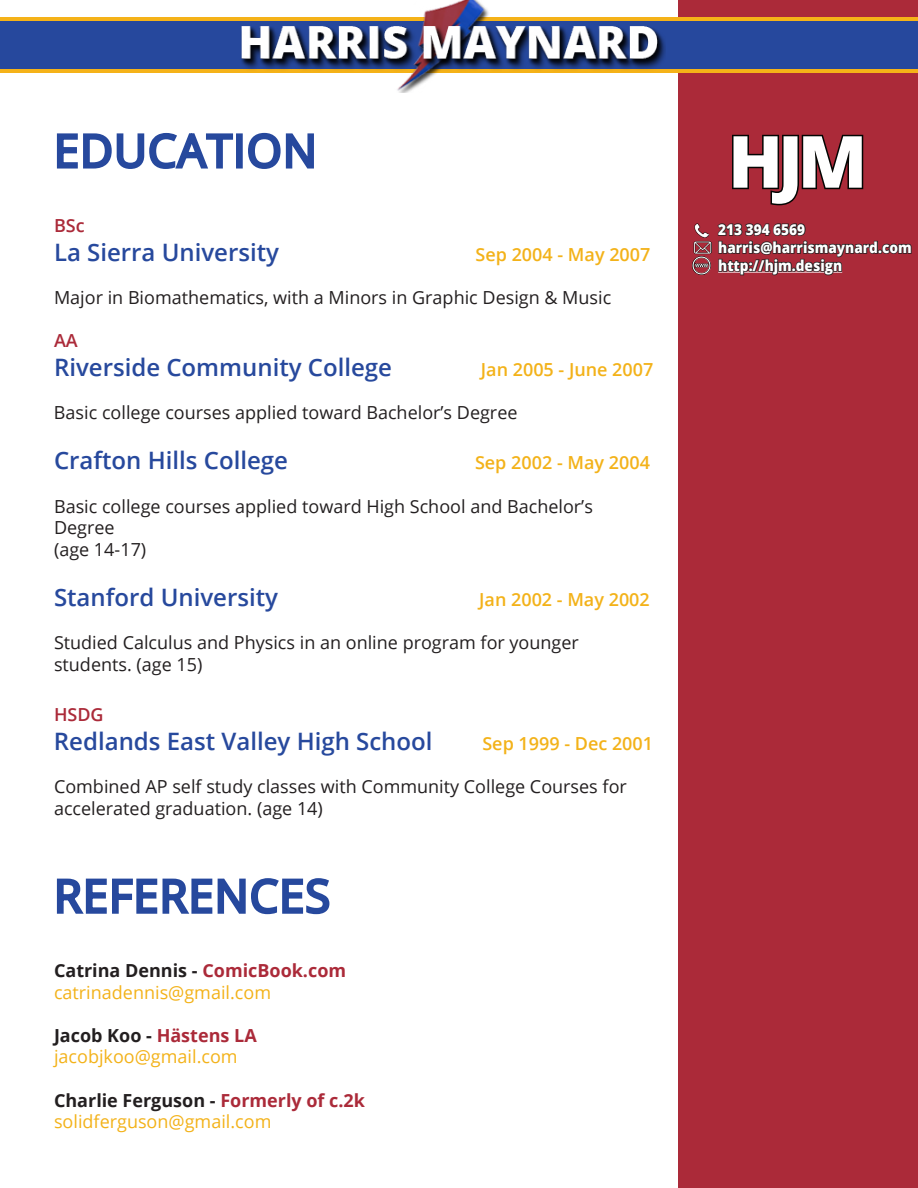
<style>
.page{position:relative;width:918px;height:1188px;background:#fff}
.page>*{position:absolute;margin:0;border:0;box-sizing:border-box;transform-origin:0 0}
.t1{font:800 72px "Open Sans";color:#fff}
.t2{font:45px "Open Sans";letter-spacing:.025em;color:#27499d}
.t3{font:600 24px "Open Sans";color:#27499d}
.t4{font:18px/21.6px "Open Sans";color:#231f20}
.t5{font:18px/21.6px "Open Sans";color:#f3b219}
.t6{font:600 18px "Open Sans";color:#f3b219}
.t7{font:600 18px "Open Sans";color:#ab2a39}
.t8{font:800 15px/18px "Open Sans";color:#fff;scale:.91 1}
.s1{font-weight:700;color:#231f20}
.s2{font-weight:700;color:#ab2a39}
</style>
<div class="page">
<div style="left:679px;top:0;width:239px;height:1187px;background:#ab2a39"></div>
<div style="left:0;top:17px;width:917px;height:56px;background:#f5b218"></div>
<div style="left:0;top:21px;width:917px;height:48px;background:#26489d"></div>
<svg style="left:732px;top:134px;width:132px;height:72px"></svg>
<svg style="left:717px;top:223px;width:195px;height:53px"></svg>
<img style="left:693px;top:241px;width:18px;height:34px">
<img style="left:694px;top:223px;width:15px;height:15px">
<svg style="left:56px;top:132px;width:178px;height:37px"></svg>
<div style="left:236px;top:133px;width:7px;height:36px;border:3px solid #26489d"></div>
<svg style="left:248px;top:132px;width:66px;height:37px"></svg>
<svg style="left:56px;top:878px;width:274px;height:37px"></svg>
<img style="left:241px;top:1px;width:425px;height:92px">
<h2 class="t2" style="left:54px;top:120px;width:264px">EDUCATION</h2>
<p class="t7" style="left:54px;top:213px;width:32px">BSc</p>
<h3 class="t3" style="left:54px;top:235px;width:227px">La Sierra University</h3>
<p class="t6" style="left:476px;top:242px;width:176px">Sep 2004 - May 2007</p>
<p class="t4" style="left:54px;top:286px;width:559px">Major in Biomathematics, with a Minors in Graphic Design &amp; Music</p>
<p class="t7" style="left:54px;top:328px;width:25px">AA</p>
<h3 class="t3" style="left:54px;top:351px;width:340px">Riverside Community College</h3>
<p class="t6" style="left:481px;top:357px;width:174px">Jan 2005 - June 2007</p>
<p class="t4" style="left:54px;top:401px;width:465px">Basic college courses applied toward Bachelor’s Degree</p>
<h3 class="t3" style="left:54px;top:444px;width:236px">Crafton Hills College</h3>
<p class="t6" style="left:475px;top:451px;width:176px">Sep 2002 - May 2004</p>
<p class="t4" style="left:54px;top:495px;width:540px">Basic college courses applied toward High School and Bachelor’s<br>Degree<br>(age 14-17)</p>
<h3 class="t3" style="left:54px;top:581px;width:226px">Stanford University</h3>
<p class="t6" style="left:479px;top:587px;width:172px">Jan 2002 - May 2002</p>
<p class="t4" style="left:54px;top:632px;width:526px">Studied Calculus and Physics in an online program for younger students. (age 15)</p>
<p class="t7" style="left:54px;top:703px;width:51px">HSDG</p>
<h3 class="t3" style="left:54px;top:725px;width:380px">Redlands East Valley High School</h3>
<p class="t6" style="left:482px;top:731px;width:172px">Sep 1999 - Dec 2001</p>
<p class="t4" style="left:54px;top:776px;width:574px">Combined AP self study classes with Community College Courses for accelerated graduation. (age 14)</p>
<h2 class="t2" style="left:54px;top:865px;width:278px">REFERENCES</h2>
<p class="t5" style="left:54px;top:959px;width:294px"><span class="s1">Catrina Dennis -</span> <span class="s2">ComicBook.com </span>catrinadennis@gmail.com</p>
<p class="t5" style="left:54px;top:1024px;width:204px"><span class="s1">Jacob Koo -</span> <span class="s2">Hästens LA </span>jacobjkoo@gmail.com</p>
<p class="t5" style="left:54px;top:1089px;width:313px"><span class="s1">Charlie Ferguson -</span> <span class="s2">Formerly of c.2k </span>solidferguson@gmail.com</p>
<h1 class="t1" style="left:728px;top:107px;width:141px">HJM</h1>
<p class="t8" style="left:718px;top:220px;width:214px">213 394 6569 harris@harrismaynard.com http://hjm.design</p>
</div>
